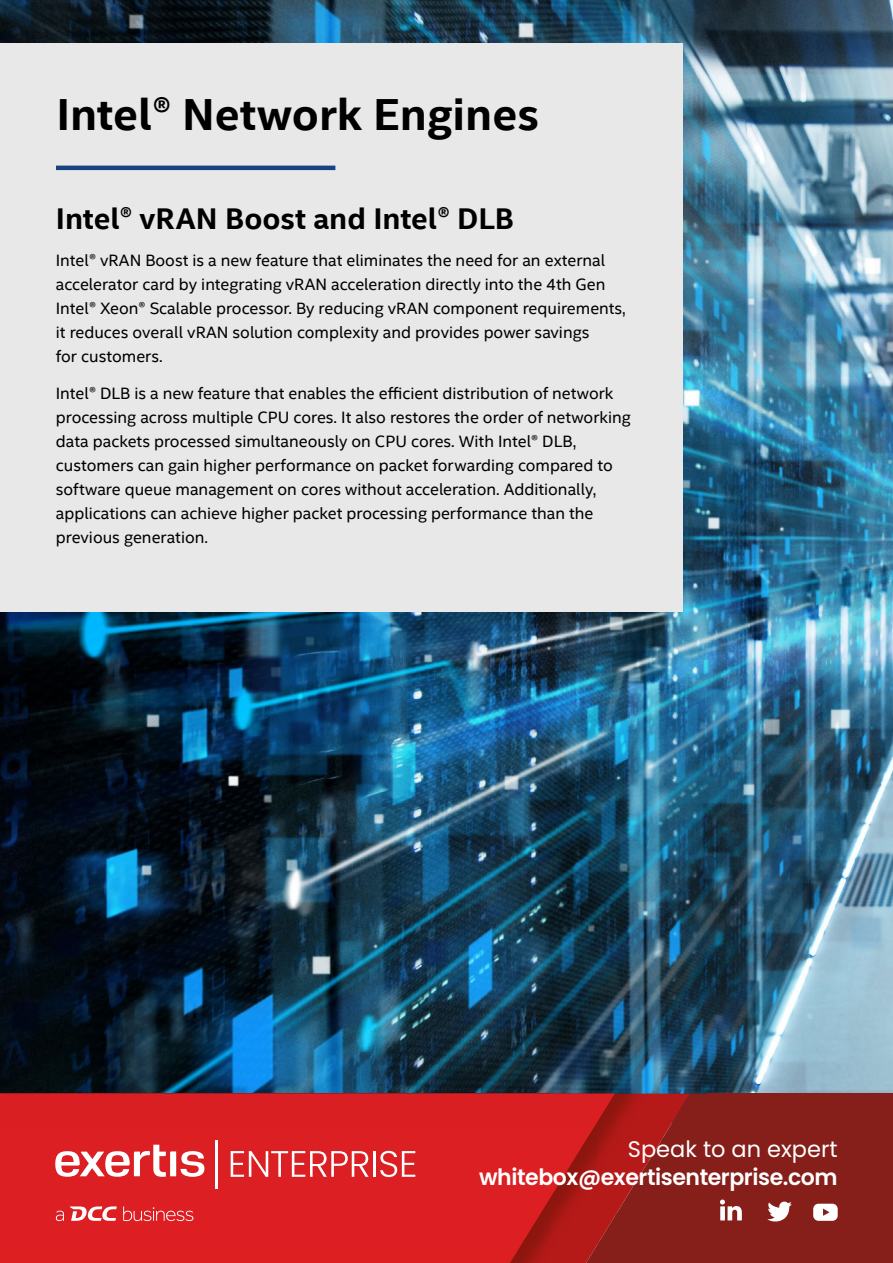
<style>
.page{position:relative;width:893px;height:1263px;background:#fff}
.page>*{position:absolute;margin:0;border:0;box-sizing:border-box;transform-origin:0 0}
.t1{font:700 45px "Intel Clear";color:#000}
.t2{font:700 30px "Intel Clear";color:#000}
.t3{font:600 22.5px "Poppins";letter-spacing:-.02em;color:#fff}
.t4{font:22.5px "Poppins";color:#fff}
.t5{font:16.5px/24px "Intel Clear";color:#000}
</style>
<div class="page">
<img style="left:0;top:0;width:893px;height:1093px">
<img style="left:615px;top:1093px;width:32px;height:119px">
<img style="left:647px;top:1093px;width:15px;height:44px">
<div style="left:801px;top:1093px;width:92px;height:170px;background:#861e19"></div>
<div style="left:755px;top:1093px;width:46px;height:170px;background:#861e19"></div>
<div style="left:662px;top:1093px;width:93px;height:170px;background:#861e19"></div>
<img style="left:616px;top:1137px;width:47px;height:126px">
<img style="left:615px;top:1212px;width:2px;height:51px">
<svg style="left:0;top:1093px;width:615px;height:170px;background:#d51e21"></svg>
<svg style="left:70px;top:1206px;width:47px;height:15px"></svg>
<svg style="left:123px;top:1206px;width:70px;height:15px"></svg>
<svg style="left:56px;top:1211px;width:8px;height:10px"></svg>
<svg style="left:720px;top:1199px;width:22px;height:21px"></svg>
<svg style="left:767px;top:1201px;width:25px;height:21px"></svg>
<svg style="left:813px;top:1204px;width:25px;height:17px"></svg>
<svg style="left:55px;top:1145px;width:149px;height:32px"></svg>
<hr style="left:216px;top:1140px;width:2px;height:49px;background:#fff">
<svg style="left:231px;top:1151px;width:138px;height:26px"></svg>
<hr style="left:373px;top:1151px;width:3px;height:26px;background:#fff">
<svg style="left:380px;top:1151px;width:35px;height:26px"></svg>
<div style="left:0;top:44px;width:682px;height:568px;background:#e8e8e8"></div>
<hr style="left:56px;top:166px;width:279px;height:4px;background:#1a4282">
<h1 class="t1" style="left:56px;top:84px;width:484px">Intel® Network Engines</h1>
<h2 class="t2" style="left:56px;top:198px;width:460px">Intel® vRAN Boost and Intel® DLB</h2>
<p class="t5" style="left:56px;top:248px;width:571px">Intel® vRAN Boost is a new feature that eliminates the need for an external accelerator card by integrating vRAN acceleration directly into the 4th Gen Intel® Xeon® Scalable processor. By reducing vRAN component requirements, it reduces overall vRAN solution complexity and provides power savings<br>for customers.</p>
<p class="t5" style="left:56px;top:381px;width:577px">Intel® DLB is a new feature that enables the efficient distribution of network processing across multiple CPU cores. It also restores the order of networking data packets processed simultaneously on CPU cores. With Intel® DLB, customers can gain higher performance on packet forwarding compared to software queue management on cores without acceleration. Additionally, applications can achieve higher packet processing performance than the previous generation.</p>
<h3 class="t4" style="left:628px;top:1135px;width:211px">Speak to an expert</h3>
<h3 class="t3" style="left:479px;top:1164px;width:360px">whitebox@exertisenterprise.com</h3>
</div>
